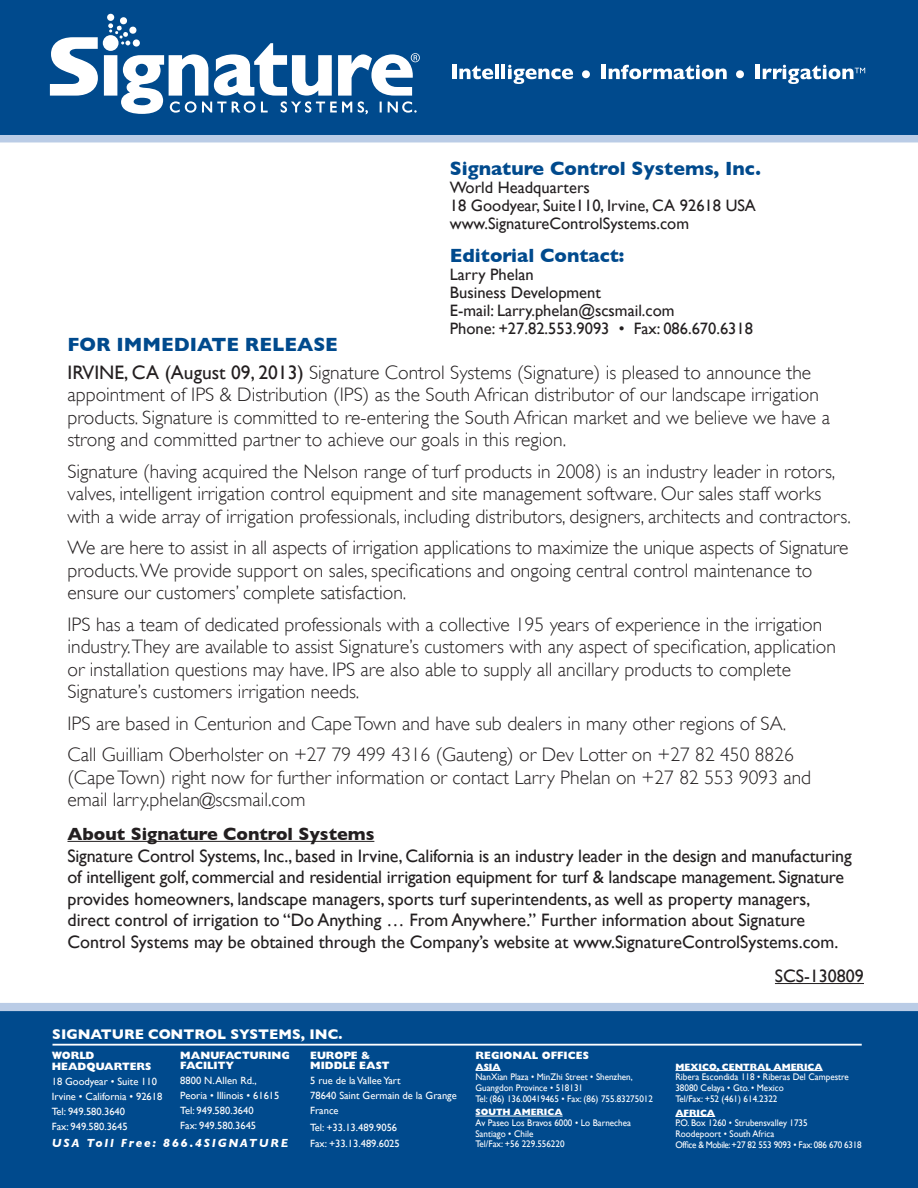
<style>
.page{position:relative;width:918px;height:1188px;background:#fff}
.page>*{position:absolute;margin:0;border:0;box-sizing:border-box;transform-origin:0 0}
.t1{font:300 19.5px/22.5px "Gill Sans";color:#231f20}
.t2{font:700 19.5px "Gill Sans";color:#004a8d}
.t3{font:18px/21.6px "Gill Sans";color:#231f20}
.t4{font:700 18px "Gill Sans";color:#231f20}
.t5{font:16.5px/18px "Gill Sans";color:#231f20}
.t6{font:700 14.25px "Gill Sans";color:#fff}
.t7{font:italic 700 12px "Gill Sans";letter-spacing:.15em;color:#fff}
.t8{font:800 10.65px/10.5px "Gill Sans";color:#fff}
.t9{font:10.5px/15px "Gill Sans";color:#fff}
.t10{font:9.6px/10.6px "Gill Sans";color:#fff;scale:.95 1}
.t11{font:9.6px "Gill Sans";letter-spacing:-.025em;color:#fff;scale:.95 1}
.t12{font:800 9.15px "Gill Sans";color:#fff}
.s1{font-weight:700;color:#004a8d}
.s2{font-weight:400}
</style>
<div class="page">
<div style="left:0;top:0;width:918px;height:140px;background:#004a8d"></div>
<div style="left:0;top:135px;width:918px;height:7px;background:#bacce6"></div>
<svg style="left:50px;top:37px;width:48px;height:59px"></svg>
<div style="left:107px;top:14px;width:7px;height:7px;background:#fff;border-radius:50%"></div>
<svg style="left:104px;top:17px;width:316px;height:97px"></svg>
<hr style="left:452px;top:65px;width:4px;height:14px;background:#fff">
<svg style="left:459px;top:66px;width:34px;height:13px"></svg>
<hr style="left:495px;top:65px;width:4px;height:14px;background:#fff">
<hr style="left:502px;top:65px;width:3px;height:14px;background:#fff">
<svg style="left:508px;top:65px;width:65px;height:19px"></svg>
<svg style="left:582px;top:70px;width:8px;height:8px"></svg>
<div style="left:601px;top:65px;width:5px;height:14px;background:#fff"></div>
<svg style="left:609px;top:65px;width:118px;height:14px"></svg>
<svg style="left:736px;top:70px;width:8px;height:8px"></svg>
<div style="left:755px;top:65px;width:5px;height:14px;background:#fff"></div>
<svg style="left:763px;top:65px;width:102px;height:19px"></svg>
<hr style="left:68px;top:841px;width:306px;height:1px;background:#231f20">
<div style="left:0;top:1008px;width:918px;height:180px;background:#004a8d"></div>
<hr style="left:52px;top:1044px;width:810px;height:2px;background:#fff">
<svg style="left:476px;top:1070px;width:25px;height:1px"></svg>
<hr style="left:476px;top:1116px;width:87px;height:1px;background:#fff">
<hr style="left:675px;top:1070px;width:148px;height:1px;background:#fff">
<hr style="left:675px;top:1116px;width:40px;height:1px;background:#fff">
<div style="left:0;top:1003px;width:918px;height:8px;background:#bacce6"></div>
<hr style="left:775px;top:983px;width:89px;height:1px;background:#231f20">
<p class="t2" style="left:450px;top:157px;width:313px">Signature Control Systems, Inc.</p>
<p class="t5" style="left:450px;top:178px;width:308px">World Headquarters<br>18 Goodyear, Suite110, Irvine, CA 92618 USA www.SignatureControlSystems.com</p>
<p class="t2" style="left:450px;top:244px;width:176px">Editorial Contact:</p>
<p class="t5" style="left:450px;top:265px;width:305px">Larry Phelan<br>Business Development<br>E-mail: Larry.phelan@scsmail.com<br>Phone: +27.82.553.9093 • Fax: 086.670.6318</p>
<p class="t1" style="left:68px;top:330px;width:745px;line-height:28px"><span class="s1">FOR IMMEDIATE RELEASE<br></span><span class="s2">IRVINE, CA (August 09, 2013)</span> Signature Control Systems (Signature) is pleased to announce the</p>
<p class="t1" style="left:68px;top:384px;width:764px">appointment of IPS &amp; Distribution (IPS) as the South African distributor of our landscape irrigation products. Signature is committed to re-entering the South African market and we believe we have a strong and committed partner to achieve our goals in this region.</p>
<p class="t1" style="left:68px;top:460px;width:785px">Signature (having acquired the Nelson range of turf products in 2008) is an industry leader in rotors, valves, intelligent irrigation control equipment and site management software. Our sales staff works with a wide array of irrigation professionals, including distributors, designers, architects and contractors.</p>
<p class="t1" style="left:68px;top:537px;width:783px">We are here to assist in all aspects of irrigation applications to maximize the unique aspects of Signature products. We provide support on sales, specifications and ongoing central control maintenance to ensure our customers’ complete satisfaction.</p>
<p class="t1" style="left:68px;top:613px;width:770px">IPS has a team of dedicated professionals with a collective 195 years of experience in the irrigation industry.They are available to assist Signature’s customers with any aspect of specification, application or installation questions may have. IPS are also able to supply all ancillary products to complete Signature’s customers irrigation needs.</p>
<p class="t1" style="left:68px;top:708px;width:728px;line-height:31.5px">IPS are based in Centurion and Cape Town and have sub dealers in many other regions of SA.<br>Call Guilliam Oberholster on +27 79 499 4316 (Gauteng) or Dev Lotter on +27 82 450 8826</p>
<p class="t1" style="left:68px;top:766px;width:745px">(Cape Town) right now for further information or contact Larry Phelan on +27 82 553 9093 and email larry.phelan@scsmail.com</p>
<p class="t4" style="left:68px;top:823px;width:308px">About Signature Control Systems</p>
<p class="t3" style="left:68px;top:845px;width:786px">Signature Control Systems, Inc., based in Irvine, California is an industry leader in the design and manufacturing of intelligent golf, commercial and residential irrigation equipment for turf &amp; landscape management. Signature provides homeowners, landscape managers, sports turf superintendents, as well as property managers, direct control of irrigation to “Do Anything … From Anywhere.” Further information about Signature Control Systems may be obtained through the Company’s website at www.SignatureControlSystems.com.</p>
<p class="t3" style="left:775px;top:965px;width:91px">SCS-130809</p>
<p class="t6" style="left:52px;top:1026px;width:292px">SIGNATURE CONTROL SYSTEMS, INC.</p>
<p class="t8" style="left:52px;top:1050px;width:101px">WORLD<br>HEADQUARTERS</p>
<p class="t9" style="left:52px;top:1073px;width:112px">18 Goodyear • Suite 110<br>Irvine • California • 92618<br>Tel: 949.580.3640<br>Fax: 949.580.3645</p>
<p class="t8" style="left:180px;top:1050px;width:111px">MANUFACTURING<br>FACILITY</p>
<p class="t9" style="left:180px;top:1073px;width:101px">8800 N. Allen Rd.,<br>Peoria • Illinois • 61615<br>Tel: 949.580.3640<br>Fax: 949.580.3645</p>
<p class="t8" style="left:310px;top:1050px;width:81px">EUROPE &amp;<br>MIDD LE EAST</p>
<p class="t9" style="left:310px;top:1073px;width:148px">5 rue de la Vallee Yart<br>78640 Saint Germain de la Grange<br>France</p>
<p class="t9" style="left:310px;top:1119px;width:91px;line-height:16.5px">Tel: +33.13.489.9056<br>Fax: +33.13.489.6025</p>
<p class="t8" style="left:476px;top:1050px;width:115px">REGIONAL OFFICES</p>
<p class="t12" style="left:476px;top:1061px;width:27px">ASIA</p>
<p class="t10" style="left:476px;top:1072px;width:188px">NanXian Plaza • MinZhi Street • Shenzhen,<br>Guangdon Province • 518131<br>Tel: (86) 136.00419465 • Fax: (86) 755.83275012</p>
<p class="t12" style="left:476px;top:1107px;width:89px">SOUTH AMERICA</p>
<p class="t10" style="left:476px;top:1117px;width:165px">Av Paseo Los Bravos 6000 • Lo Barnechea<br>Santiago • Chile<br>Tel/Fax: +56 229.556220</p>
<p class="t12" style="left:675px;top:1061px;width:149px">MEXICO, CENTRAL AMERICA</p>
<p class="t10" style="left:675px;top:1072px;width:184px">Ribera Escondida 118 • Riberas Del Campestre<br>38080 Celaya • Gto. • Mexico<br>Tel/Fax: +52 (461) 614.2322</p>
<p class="t12" style="left:675px;top:1107px;width:41px">AFRICA</p>
<p class="t10" style="left:675px;top:1118px;width:141px">P.O. Box 1260 • Strubensvalley 1735<br>Roodepoort • South Africa</p>
<p class="t7" style="left:52px;top:1136px;width:238px">USA Toll Free: 866.4SIGNATURE</p>
<p class="t11" style="left:675px;top:1139px;width:198px">Office &amp; Mobile: +27 82 553 9093 • Fax: 086 670 6318</p>
</div>
